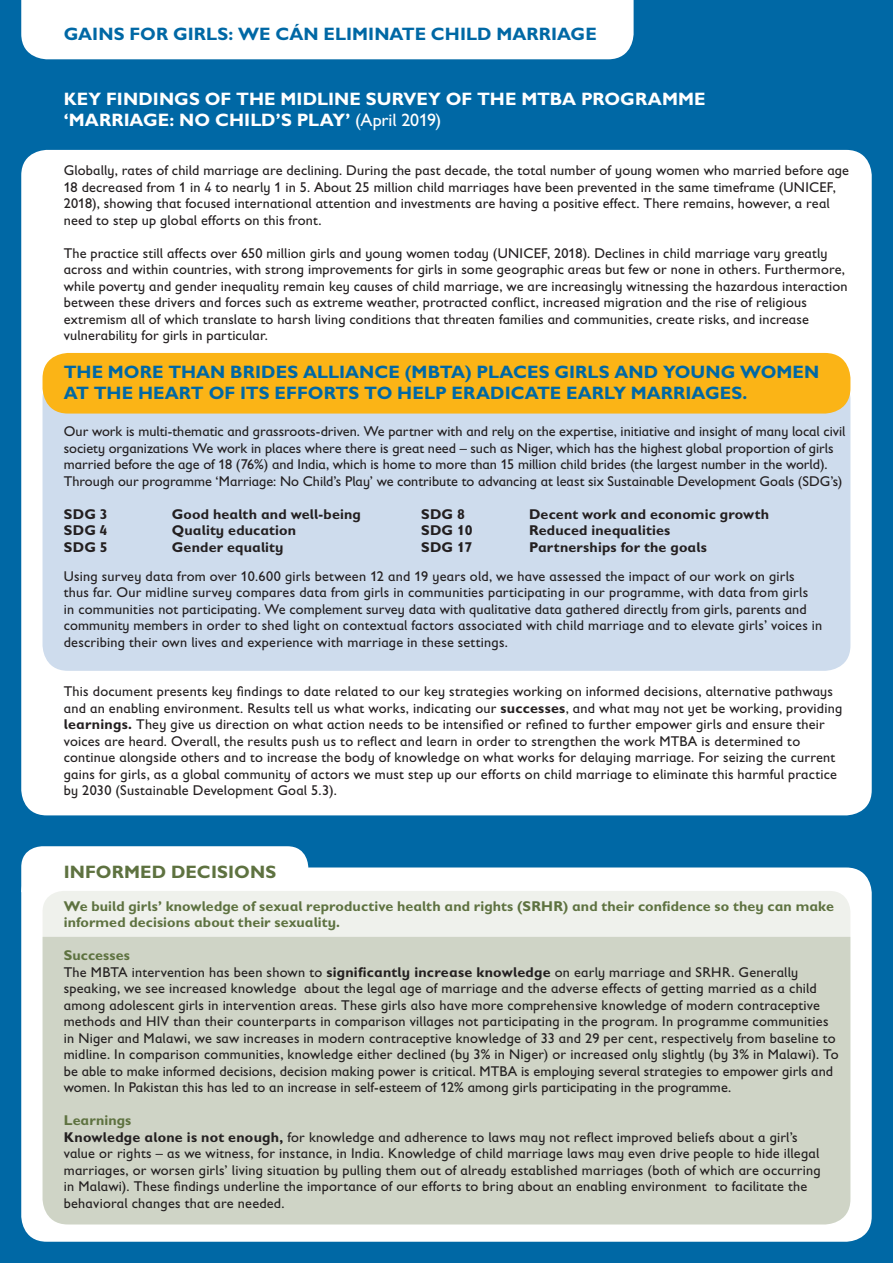
<style>
.page{position:relative;width:893px;height:1263px;background:#0068a5}
.page>*{position:absolute;margin:0;border:0;box-sizing:border-box;transform-origin:0 0}
.t1{font:700 18px/21px "Gill Sans Infant Std";letter-spacing:.005em;color:#0068a5}
.t2{font:700 18px/21px "Gill Sans Infant Std";letter-spacing:.005em;color:#fff}
.t3{font:700 18px "Gill Sans Infant Std";letter-spacing:.01em;color:#5e7240}
.t4{font:14.25px/16.5px "Gill Sans Infant Std";letter-spacing:.01em;color:#231f20}
.t5{font:700 14.25px "Gill Sans Infant Std";letter-spacing:.005em;color:#231f20}
.t6{font:700 14.25px "Gill Sans Infant Std";letter-spacing:.005em;color:#5e7240}
.s1{font-weight:400}
.s2{font-weight:700}
.s3{font-weight:700;color:#5e7240}
</style>
<div class="page">
<div style="left:21px;top:150px;width:851px;height:665px;background:#fff;border-radius:26px"></div>
<div style="left:43px;top:373px;width:807px;height:298px;background:#cedced;border-radius:26px"></div>
<div style="left:21px;top:867px;width:851px;height:375px;background:#fff;border-radius:26px"></div>
<div style="left:43px;top:937px;width:807px;height:287px;background:#cfd4c6"></div>
<div style="left:21px;top:0;width:613px;height:59px;background:#fff"></div>
<div style="left:43px;top:353px;width:807px;height:61px;background:#fbb416;border-radius:26px"></div>
<svg style="left:21px;top:846px;width:829px;height:91px"></svg>
<p class="t1" style="left:64px;top:23px;width:534px">Gains for girls: we cán eliminate c hild marriage</p>
<p class="t2" style="left:64px;top:88px;width:643px">Key findings of the midline survey of the MTBA programme ‘Marriage: No Child’s Play’ <span class="s1">(April 2019)</span></p>
<p class="t4" style="left:64px;top:162px;width:787px">Globally, rates of child marriage are declining. During the past decade, the total number of young women who married before age 18 decreased from 1 in 4 to nearly 1 in 5. About 25 million child marriages have been prevented in the same timeframe (UNICEF, 2018), showing that focused international attention and investments are having a positive effect. There remains, however, a real need to step up global efforts on this front.</p>
<p class="t4" style="left:64px;top:245px;width:785px">The practice still affects over 650 million girls and young women today (UNICEF, 2018). Declines in child marriage vary greatly across and within countries, with strong improvements for girls in some geographic areas but few or none in others. Furthermore, while poverty and gender inequality remain key causes of child marriage, we are increasingly witnessing the hazardous interaction between these drivers and forces such as extreme weather, protracted conflict, increased migration and the rise of religious extremism all of which translate to harsh living conditions that threaten families and communities, create risks, and increase vulnerability for girls in particular.</p>
<p class="t1" style="left:64px;top:361px;width:757px">The More Than Brides Allianc e (M BTA) plac es girls and young women at the heart of its efforts to help eradicate early marriages.</p>
<p class="t4" style="left:64px;top:423px;width:783px">Our work is multi-thematic and grassroots-driven. We partner with and rely on the expertise, initiative and insight of many local civil society organizations We work in places where there is great need – such as Niger, which has the highest global proportion of girls married before the age of 18 (76%) and India, which is home to more than 15 million child brides (the largest number in the world).<br>Through our programme ‘Marriage: No Child’s Play’ we contribute to advancing at least six Sustainable Development Goals (SDG’s)</p>
<p class="t5" style="left:64px;top:506px;width:12px">SDG</p>
<p class="t5" style="left:100px;top:506px;width:34px">3 G</p>
<p class="t5" style="left:184px;top:506px;width:179px">ood health and well-being</p>
<p class="t5" style="left:64px;top:522px;width:12px">SDG</p>
<p class="t5" style="left:100px;top:522px;width:9px">4</p>
<p class="t5" style="left:172px;top:522px;width:126px">Quality education</p>
<p class="t5" style="left:64px;top:539px;width:12px">SDG</p>
<p class="t5" style="left:100px;top:539px;width:34px">5 G</p>
<p class="t5" style="left:184px;top:539px;width:101px">ender equality</p>
<p class="t5" style="left:421px;top:506px;width:12px">SDG</p>
<p class="t5" style="left:457px;top:506px;width:34px">8 D</p>
<p class="t5" style="left:541px;top:506px;width:230px">ecent work and economic growth</p>
<p class="t5" style="left:421px;top:522px;width:12px">SDG</p>
<p class="t5" style="left:457px;top:522px;width:39px">10 R</p>
<p class="t5" style="left:539px;top:522px;width:133px">educed inequalities</p>
<p class="t5" style="left:421px;top:539px;width:12px">SDG</p>
<p class="t5" style="left:457px;top:539px;width:38px">17 P</p>
<p class="t5" style="left:538px;top:539px;width:170px">artnerships for the goals</p>
<p class="t4" style="left:64px;top:568px;width:760px">Using survey data from over 10.600 girls between 12 and 19 years old, we have assessed the impact of our work on girls thus far. Our midline survey compares data from girls in communities participating in our programme, with data from girls<br>in communities not participating. We complement survey data with qualitative data gathered directly from girls, parents and community members in order to shed light on contextual factors associated with child marriage and to elevate girls’ voices in describing their own lives and experience with marriage in these settings.</p>
<p class="t4" style="left:64px;top:683px;width:780px">This document presents key findings to date related to our key strategies working on informed decisions, alternative pathways and an enabling environment. Results tell us what works, indicating our <span class="s2">successes</span>, and what may not yet be working, providing <span class="s2">learnings.</span> They give us direction on what action needs to be intensified or refined to further empower girls and ensure their voices are heard. Overall, the results push us to reflect and learn in order to strengthen the work MTBA is determined to continue alongside others and to increase the body of knowledge on what works for delaying marriage. For seizing the current gains for girls, as a global community of actors we must step up our efforts on child marriage to eliminate this harmful practice by 2030 (Sustainable Development Goal 5.3).</p>
<p class="t3" style="left:64px;top:861px;width:214px">I nformed Decisions</p>
<p class="t6" style="left:64px;top:898px;width:470px">We build girls’ knowledge of sexual reproductive health and rights (SRHR</p>
<p class="t6" style="left:563px;top:898px;width:273px">) and their confidence so they can make</p>
<p class="t6" style="left:64px;top:914px;width:278px">informed decisions about their sexuality.</p>
<p class="t4" style="left:64px;top:947px;width:776px"><span class="s3">Successes<br></span>The MBTA intervention has been shown to <span class="s2">significantly increase knowledge</span> on early marriage and SRHR. Generally speaking, we see increased knowledge about the legal age of marriage and the adverse effects of getting married as a child among adolescent girls in intervention areas. These girls also have more comprehensive knowledge of modern contraceptive methods and HIV than their counterparts in comparison villages not participating in the program. In programme communities in Niger and Malawi, we saw increases in modern contraceptive knowledge of 33 and 29 per cent, respectively from baseline to midline. In comparison communities, knowledge either declined (by 3% in Niger) or increased only slightly (by 3% in Malawi). To be able to make informed decisions, decision making power is critical. MTBA is employing several strategies to empower girls and women. In Pakistan this has led to an increase in self-esteem of 12% among girls participating in the programme.</p>
<p class="t4" style="left:64px;top:1112px;width:758px"><span class="s3">Learnings<br></span><span class="s2">Knowledge alone is not enough,</span> for knowledge and adherence to laws may not reflect improved beliefs about a girl’s value or rights – as we witness, for instance, in India. Knowledge of child marriage laws may even drive people to hide illegal marriages, or worsen girls’ living situation by pulling them out of already established marriages (both of which are occurring in Malawi). These findings underline the importance of our efforts to bring about an enabling environment to facilitate the behavioral changes that are needed.</p>
</div>
